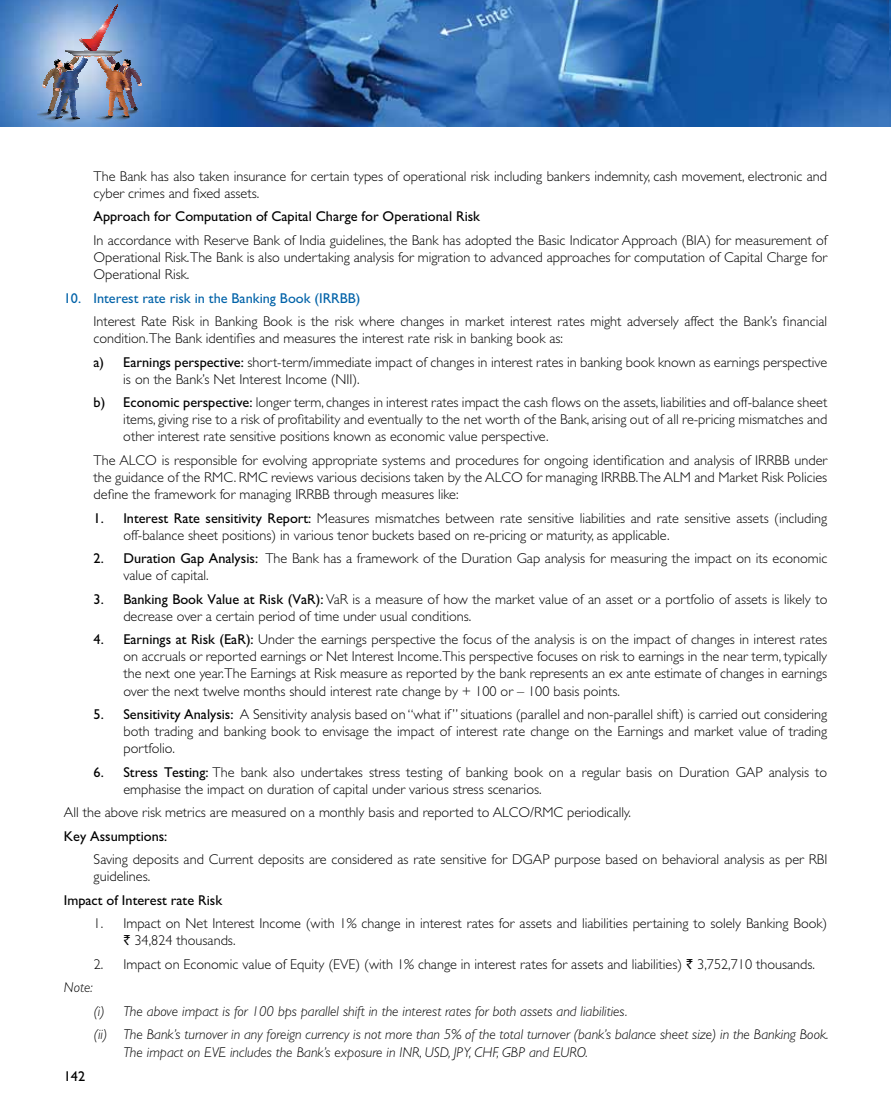
<style>
.page{position:relative;width:891px;height:1107px;background:#fff}
.page>*{position:absolute;margin:0;border:0;box-sizing:border-box;transform-origin:0 0}
.t1{font:300 14.25px/17.1px "Gill Sans";color:#000}
.t2{font:italic 300 14.25px/23.5px "Gill Sans";color:#000}
.t3{font:14.25px "M Gill Sans";color:#000}
.t4{font:14.25px "M Gill Sans";color:#0062a8}
.s1{font-family:"M Gill Sans";font-weight:400}
.s2{font-family:"Rupee";font-weight:400}
</style>
<div class="page">
<img style="left:0;top:0;width:891px;height:126px">
<img style="left:37px;top:5px;width:105px;height:119px">
<p class="t1" style="left:94px;top:168px;width:735px">The Bank has also taken insurance for certain types of operational risk including bankers indemnity, cash movement, electronic and cyber crimes and fixed assets.</p>
<p class="t3" style="left:94px;top:209px;width:388px">Approach for Computation of Capital Charge for Operational Risk</p>
<p class="t1" style="left:94px;top:232px;width:735px;text-align:justify">In accordance with Reserve Bank of India guidelines, the Bank has adopted the Basic Indicator Approach (BIA) for measurement of Operational Risk.The Bank is also undertaking analysis for migration to advanced approaches for computation of Capital Charge for Operational Risk.</p>
<p class="t4" style="left:64px;top:290px;width:298px">10. Interest rate risk in the Banking Book (IRRBB)</p>
<p class="t1" style="left:94px;top:313px;width:735px">Interest Rate Risk in Banking Book is the risk where changes in market interest rates might adversely affect the Bank’s financial condition.The Bank identifies and measures the interest rate risk in banking book as:</p>
<p class="t1" style="left:123px;top:353px;width:705px;text-indent:-30px"><span class="s1">a) Earnings perspective:</span> short-term/immediate impact of changes in interest rates in banking book known as earnings perspective is on the Bank’s Net Interest Income (N II).</p>
<p class="t1" style="left:123px;top:394px;width:706px;text-align:justify;text-indent:-30px"><span class="s1">b) Economic perspective:</span> longer term, changes in interest rates impact the cash flows on the assets, liabilities and off-balance sheet items, giving rise to a risk of profitability and eventually to the net worth of the Bank, arising out of all re-pricing mismatches and other interest rate sensitive positions known as economic value perspective.</p>
<p class="t1" style="left:94px;top:452px;width:735px;text-align:justify">The ALCO is responsible for evolving appropriate systems and procedures for ongoing identification and analysis of IRRBB under the guidance of the RMC. RMC reviews various decisions taken by the ALCO for managing IRRBB.The ALM and Market Risk Policies define the framework for managing IRRBB through measures like:</p>
<p class="t1" style="left:123px;top:509px;width:705px;text-indent:-30px"><span class="s1">1. Interest Rate sensitivity Report:</span> Measures mismatches between rate sensitive liabilities and rate sensitive assets (including off-balance sheet positions) in various tenor buckets based on re-pricing or maturity, as applicable.</p>
<p class="t1" style="left:123px;top:550px;width:706px;text-indent:-30px"><span class="s1">2. Duration Gap Analysis:</span> The Bank has a framework of the Duration Gap analysis for measuring the impact on its economic value of capital.</p>
<p class="t1" style="left:123px;top:591px;width:706px;text-indent:-30px"><span class="s1">3. Banking Book Value at Risk (VaR):</span> VaR is a measure of how the market value of an asset or a portfolio of assets is likely to decrease over a certain period of time under usual conditions.</p>
<p class="t1" style="left:123px;top:631px;width:705px;text-align:justify;text-indent:-30px"><span class="s1">4. Earnings at Risk (EaR):</span> Under the earnings perspective the focus of the analysis is on the impact of changes in interest rates on accruals or reported earnings or N et Interest Income.This perspective focuses on risk to earnings in the near term, typically the next one year.The Earnings at Risk measure as reported by the bank represents an ex ante estimate of changes in earnings over the next twelve months should interest rate change by + 100 or – 100 basis points.</p>
<p class="t1" style="left:123px;top:706px;width:705px;text-align:justify;text-indent:-30px"><span class="s1">5. Sensitivity Analysis:</span> A Sensitivity analysis based on “what if” situations (parallel and non-parallel shift) is carried out considering both trading and banking book to envisage the impact of interest rate change on the Earnings and market value of trading portfolio.</p>
<p class="t1" style="left:123px;top:764px;width:705px;text-indent:-30px"><span class="s1">6. Stress Testing:</span> The bank also undertakes stress testing of banking book on a regular basis on Duration GAP analysis to emphasise the impact on duration of capital under various stress scenarios.</p>
<p class="t1" style="left:64px;top:804px;width:569px">All the above risk metrics are measured on a monthly basis and reported to ALCO/RMC periodically.</p>
<p class="t3" style="left:64px;top:828px;width:105px">Key Assumptions:</p>
<p class="t1" style="left:64px;top:851px;width:19px">S</p>
<p class="t1" style="left:94px;top:851px;width:735px;text-indent:7px">aving deposits and Current deposits are considered as rate sensitive for DGAP purpose based on behavioral analysis as per RBI guidelines.</p>
<p class="t3" style="left:64px;top:892px;width:160px">Impact of Interest rate Risk</p>
<p class="t1" style="left:123px;top:915px;width:705px;text-indent:-30px">1. Impact on N et Interest Income (with 1% change in interest rates for assets and liabilities pertaining to solely Banking Book) <span class="s2">`</span> 34,824 thousands.</p>
<p class="t1" style="left:94px;top:956px;width:723px">2. Impact on Economic value of Equity (EVE) (with 1% change in interest rates for assets and liabilities) <span class="s2">`</span> 3,752,710 thousands.</p>
<p class="t2" style="left:64px;top:976px;width:30px">Note:</p>
<p class="t2" style="left:94px;top:1000px;width:736px">(i) The above impact is for 100 bps parallel shift in the interest rates for both assets and liabilities.<br>(ii) The Bank’s turnover in any foreign currency is not more than 5% of the total turnover (bank’s balance sheet size) in the Banking Book.</p>
<p class="t2" style="left:123px;top:1040px;width:466px">The impact on EVE includes the Bank’s exposure in INR, USD, JPY, CHF, GBP and EURO.</p>
<p class="t3" style="left:64px;top:1068px;width:23px">142</p>
</div>
